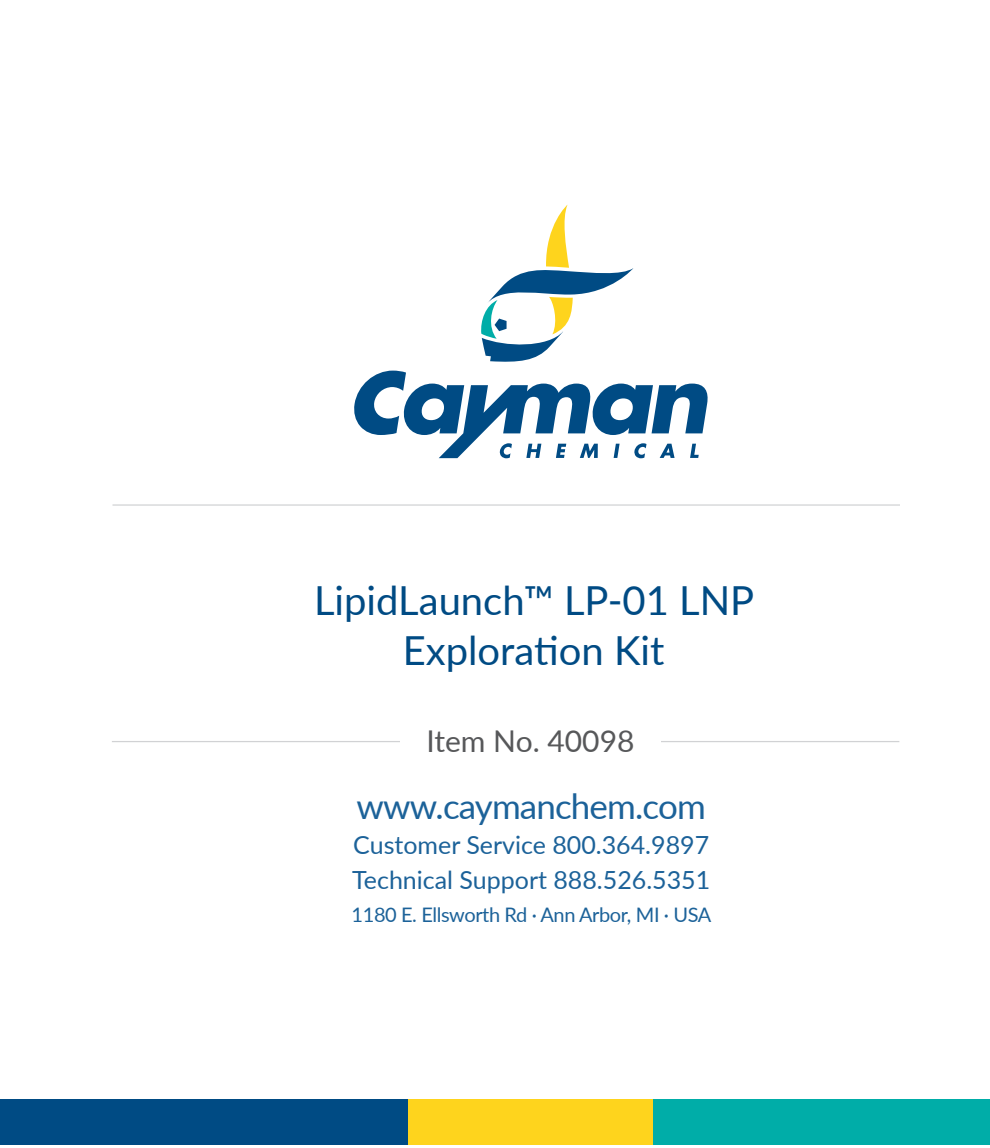
<style>
.page{position:relative;width:990px;height:1148px;background:#fff}
.page>*{position:absolute;margin:0;border:0;box-sizing:border-box;transform-origin:0 0}
.t1{font:40px/50px "Lato";color:#004b84;text-align:center}
.t2{font:35px "Lato";letter-spacing:-.025em;color:#1c6299}
.t3{font:30px "Lato";color:#57585a}
.t4{font:25px "Lato";color:#1c6299}
.t5{font:20px "Lato";letter-spacing:-.02em;color:#1c6299}
</style>
<div class="page">
<div style="left:0;top:1099px;width:409px;height:45px;background:#004b84"></div>
<div style="left:653px;top:1099px;width:337px;height:45px;background:#00ada8"></div>
<div style="left:409px;top:1099px;width:244px;height:45px;background:#fed41d"></div>
<svg style="left:354px;top:370px;width:354px;height:88px"></svg>
<svg style="left:481px;top:205px;width:152px;height:157px"></svg>
<hr style="left:112px;top:504px;width:788px;height:1px;background:#d1d2d4">
<hr style="left:112px;top:741px;width:787px;height:1px;background:#d1d2d4">
<div style="left:400px;top:727px;width:261px;height:24px;background:#fff"></div>
<p class="t1" style="left:314px;top:573px;width:442px">LipidLaunch™ LP-01 LNP<br>Exploration Kit</p>
<p class="t3" style="left:426px;top:719px;width:210px">Item No. 40098</p>
<p class="t2" style="left:357px;top:781px;width:351px">www.caymanchem.com</p>
<p class="t4" style="left:353px;top:827px;width:357px">Customer Service 800.364.9897</p>
<p class="t4" style="left:352px;top:862px;width:360px">Technical Support 888.526.5351</p>
<p class="t5" style="left:352px;top:900px;width:361px">1180 E. Ellsworth Rd · Ann Arbor, MI · USA</p>
</div>
